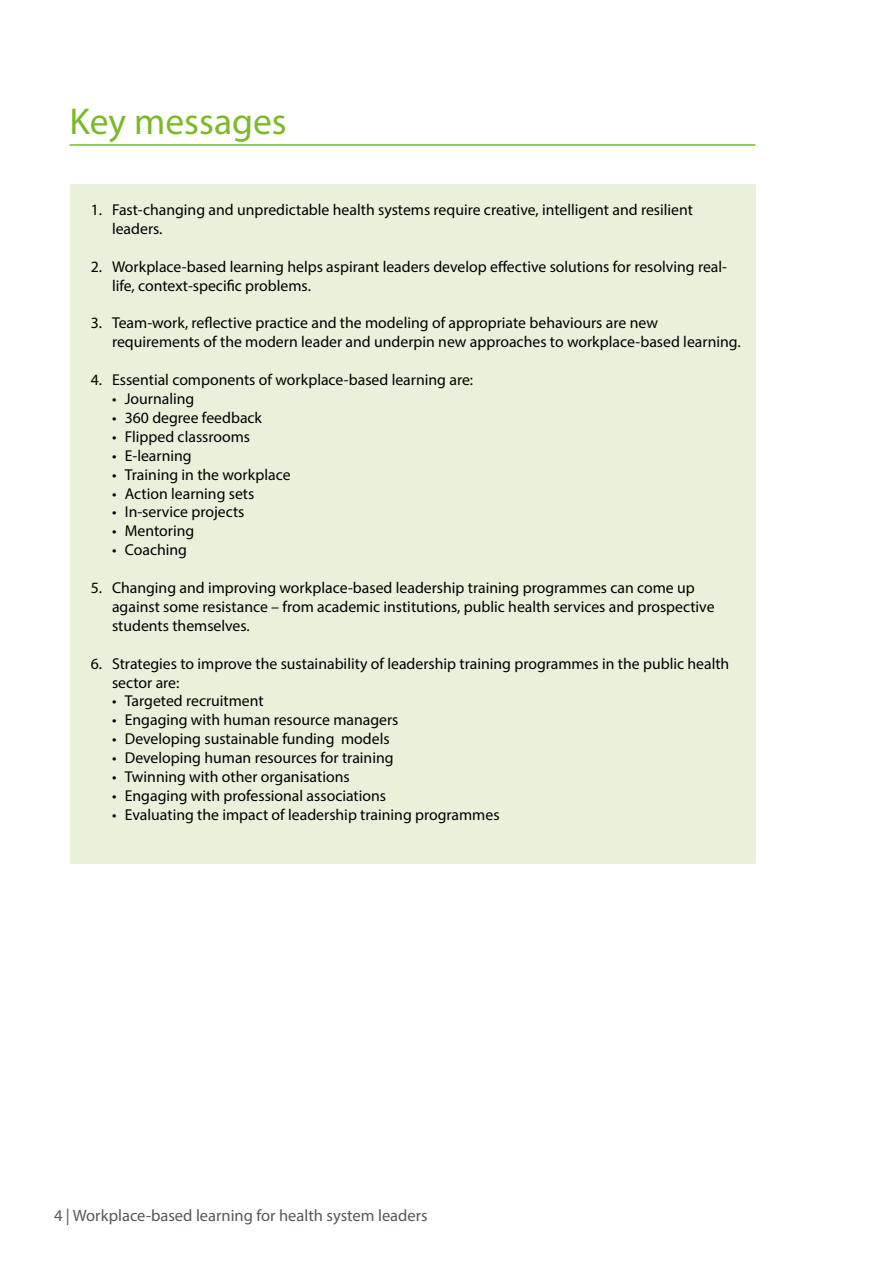
<style>
.page{position:relative;width:893px;height:1263px;background:#fff}
.page>*{position:absolute;margin:0;border:0;box-sizing:border-box;transform-origin:0 0}
.t1{font:37.5px "Myriad Pro";color:#7cb928}
.t2{font:16.5px "Myriad Pro";color:#525b52}
.t3{font:15.75px/18.9px "Myriad Pro";color:#000}
</style>
<div class="page">
<hr style="left:70px;top:144px;width:685px;height:2px;background:#7cb928">
<div style="left:70px;top:184px;width:685px;height:680px;background:#e9f1da"></div>
<h1 class="t1" style="left:70px;top:99px;width:219px">Key messages</h1>
<p class="t3" style="left:112px;top:200px;width:582px;text-indent:-21px">1. Fast-changing and unpredictable health systems require creative, intelligent and resilient leaders.</p>
<p class="t3" style="left:112px;top:257px;width:616px;text-indent:-21px">2. Workplace-based learning helps aspirant leaders develop effective solutions for resolving real&shy;life, context-specific problems.</p>
<p class="t3" style="left:112px;top:313px;width:630px;text-indent:-21px">3. Team-work, reflective practice and the modeling of appropriate behaviours are new requirements of the modern leader and underpin new approaches to workplace-based learning.</p>
<p class="t3" style="left:91px;top:370px;width:384px">4. Essential components of workplace-based learning are:</p>
<p class="t3" style="left:112px;top:389px;width:84px">• Journaling</p>
<p class="t3" style="left:112px;top:408px;width:151px">• 360 degree feedback</p>
<p class="t3" style="left:112px;top:427px;width:140px">• Flipped classrooms</p>
<p class="t3" style="left:112px;top:446px;width:81px">• E-learning</p>
<p class="t3" style="left:112px;top:465px;width:180px">• Training in the workplace</p>
<p class="t3" style="left:112px;top:483px;width:144px">• Action learning sets</p>
<p class="t3" style="left:112px;top:502px;width:134px">• I n-service projects</p>
<p class="t3" style="left:112px;top:521px;width:84px">• Mentoring</p>
<p class="t3" style="left:112px;top:540px;width:76px">• Coaching</p>
<p class="t3" style="left:112px;top:578px;width:604px;text-indent:-21px">5. Changing and improving workplace-based leadership training programmes can come up against some resistance – from academic institutions, public health services and prospective students themselves.</p>
<p class="t3" style="left:112px;top:654px;width:619px;text-indent:-21px">6. Strategies to improve the sustainability of leadership training programmes in the public health sector are:</p>
<p class="t3" style="left:112px;top:691px;width:153px">• Targeted recruitment</p>
<p class="t3" style="left:112px;top:710px;width:288px">• Engaging with human resource managers</p>
<p class="t3" style="left:112px;top:729px;width:279px">• Developing sustainable funding models</p>
<p class="t3" style="left:112px;top:748px;width:283px">• Developing human resources for training</p>
<p class="t3" style="left:112px;top:767px;width:239px">• Twinning with other organisations</p>
<p class="t3" style="left:112px;top:786px;width:276px">• Engaging with professional associations</p>
<p class="t3" style="left:112px;top:805px;width:389px">• Evaluating the impact of leadership training programmes</p>
<p class="t2" style="left:54px;top:1206px;width:375px">4 | Workplace-based learning for health system leaders</p>
</div>
